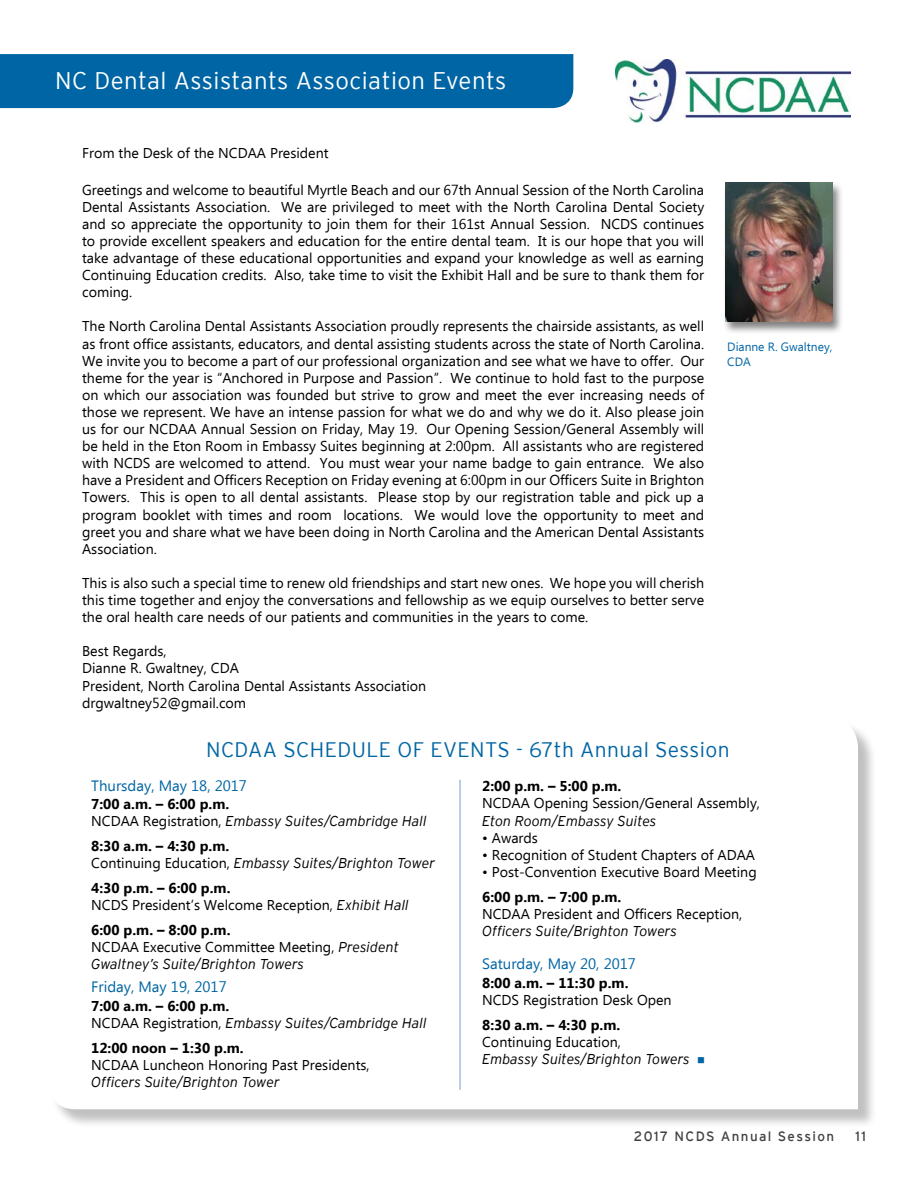
<style>
.page{position:relative;width:918px;height:1188px;background:#fff}
.page>*{position:absolute;margin:0;border:0;box-sizing:border-box;transform-origin:0 0}
.Article_Content{font:300 24px "Interstate";letter-spacing:.02em;color:#fff}
.Article_Content-2{font:300 21px "Interstate";letter-spacing:.02em;color:#0065a4}
.Article_Content-3{font:15px "Ebrima";color:#0065a4}
.Article_Content-4{font:14.25px/17.1px "Ebrima";color:#000;text-align:justify}
.Article_Content-5{font:italic 300 14.25px/17.1px "Interstate";color:#000}
.Article_Content-6{font:700 14.25px "Ebrima";color:#000}
.t1{font:13.5px "Interstate";letter-spacing:.1em;color:#414042}
.Article_Content-7{font:12px/15px "Ebrima";color:#0065a4}
.s1{font-size:15px}
.s2{font-family:"Ebrima";font-weight:400;font-style:normal}
.s3{font-family:"Interstate";font-weight:300;font-style:italic}
.s4{color:#0065a4}
</style>
<div class="page">
<div style="left:0;top:54px;width:573px;height:54px;background:#0065a4"></div>
<div style="left:723px;top:181px;width:121px;height:154px;background:#000;opacity:.5"></div>
<img style="left:726px;top:183px;width:107px;height:139px">
<div style="left:50px;top:721px;width:827px;height:408px;background:#000;opacity:.25"></div>
<svg style="left:50px;top:721px;width:808px;height:388px"></svg>
<hr style="left:460px;top:780px;width:1px;height:310px;background:#739eca">
<img style="left:616px;top:59px;width:235px;height:65px">
<p class="Article_Content" style="left:55px;top:67px;width:453px">NC Dental Assistants Association Events</p>
<p class="Article_Content-4" style="left:82px;top:145px;width:248px">From the Desk of the NCDAA President</p>
<p class="Article_Content-4" style="left:82px;top:182px;width:624px">Greetings and welcome to beautiful Myrtle Beach and our 67th Annual Session of the North Carolina Dental Assistants Association. We are privileged to meet with the North Carolina Dental Society and so appreciate the opportunity to join them for their 161st Annual Session. NCDS continues to provide excellent speakers and education for the entire dental team. It is our hope that you will take advantage of these educational opportunities and expand your knowledge as well as earning Continuing Education credits. Also, take time to visit the Exhibit Hall and be sure to thank them for coming.</p>
<p class="Article_Content-4" style="left:82px;top:319px;width:624px">The North Carolina Dental Assistants Association proudly represents the chairside assistants, as well as front office assistants, educators, and dental assisting students across the state of North Carolina.<br>We invite you to become a part of our professional organization and see what we have to offer. Our theme for the year is “Anchored in Purpose and Passion”. We continue to hold fast to the purpose on which our association was founded but strive to grow and meet the ever increasing needs of those we represent. We have an intense passion for what we do and why we do it. Also please join us for our NCDAA Annual Session on Friday, May 19. Our Opening Session/General Assembly will be held in the Eton Room in Embassy Suites beginning at 2:00pm. All assistants who are registered with NCDS are welcomed to attend. You must wear your name badge to gain entrance. We also have a President and Officers Reception on Friday evening at 6:00pm in our Officers Suite in Brighton Towers. This is open to all dental assistants. Please stop by our registration table and pick up a program booklet with times and room locations. We would love the opportunity to meet and greet you and share what we have been doing in North Carolina and the American Dental Assistants Association.</p>
<p class="Article_Content-4" style="left:82px;top:575px;width:624px">This is also such a special time to renew old friendships and start new ones. We hope you will cherish this time together and enjoy the conversations and fellowship as we equip ourselves to better serve the oral health care needs of our patients and communities in the years to come.</p>
<p class="Article_Content-4" style="left:82px;top:644px;width:86px">Best Regards,</p>
<p class="Article_Content-4" style="left:82px;top:661px;width:158px">Dianne R. Gwaltney, CDA</p>
<p class="Article_Content-4" style="left:82px;top:678px;width:346px">President, North Carolina Dental Assistants Association</p>
<p class="Article_Content-4" style="left:82px;top:695px;width:166px">drgwaltney52@gmail.com</p>
<p class="Article_Content-7" style="left:727px;top:340px;width:107px">Dianne R. Gwaltney,<br>CDA</p>
<p class="Article_Content-2" style="left:206px;top:737px;width:525px">NCDAA SCHEDULE OF EVENTS - 67th Annual Session</p>
<p class="Article_Content-3" style="left:91px;top:775px;width:157px">Thursday, May 18, 2017</p>
<p class="Article_Content-6" style="left:91px;top:794px;width:140px">7:00 a.m. <span class="s1">–</span> 6:00 p.m.</p>
<p class="Article_Content-5" style="left:91px;top:813px;width:337px"><span class="s2">NCDAA Registration,</span> Embassy Suites/Cambridge Hall</p>
<p class="Article_Content-6" style="left:91px;top:836px;width:140px">8:30 a.m. <span class="s1">–</span> 4:30 p.m.</p>
<p class="Article_Content-5" style="left:91px;top:855px;width:346px"><span class="s2">Continuing Education,</span> Embassy Suites/Brighton Tower</p>
<p class="Article_Content-6" style="left:91px;top:877px;width:141px">4:30 p.m. <span class="s1">–</span> 6:00 p.m.</p>
<p class="Article_Content-4" style="left:91px;top:897px;width:319px">NCDS President’s Welcome Reception, <span class="s3">Exhibit Hall</span></p>
<p class="Article_Content-6" style="left:91px;top:919px;width:141px">6:00 p.m. <span class="s1">–</span> 8:00 p.m.</p>
<p class="Article_Content-5" style="left:91px;top:938px;width:309px"><span class="s2">NCDAA Executive Committee Meeting,</span> President<br>Gwaltney’s Suite/Brighton Towers</p>
<p class="Article_Content-3" style="left:91px;top:976px;width:137px">Friday, May 19, 2017</p>
<p class="Article_Content-6" style="left:91px;top:995px;width:140px">7:00 a.m. <span class="s1">–</span> 6:00 p.m.</p>
<p class="Article_Content-5" style="left:91px;top:1014px;width:337px"><span class="s2">NCDAA Registration,</span> Embassy Suites/Cambridge Hall</p>
<p class="Article_Content-6" style="left:91px;top:1037px;width:154px">12:00 noon <span class="s1">–</span> 1:30 p.m.</p>
<p class="Article_Content-4" style="left:91px;top:1057px;width:280px">NCDAA Luncheon Honoring Past Presidents,</p>
<p class="Article_Content-5" style="left:91px;top:1073px;width:190px">Officers Suite/Brighton Tower</p>
<p class="Article_Content-6" style="left:482px;top:776px;width:141px">2:00 p.m. <span class="s1">–</span> 5:00 p.m.</p>
<p class="Article_Content-4" style="left:482px;top:796px;width:279px">NCDAA Opening Session/General Assembly,</p>
<p class="Article_Content-5" style="left:482px;top:812px;width:176px">Eton Room/Embassy Suites</p>
<p class="Article_Content-4" style="left:482px;top:830px;width:57px">• Awards</p>
<p class="Article_Content-4" style="left:482px;top:847px;width:274px">• Recognition of Student Chapters of ADAA</p>
<p class="Article_Content-4" style="left:482px;top:864px;width:276px">• Post-Convention Executive Board Meeting</p>
<p class="Article_Content-6" style="left:482px;top:886px;width:141px">6:00 p.m. <span class="s1">–</span> 7:00 p.m.</p>
<p class="Article_Content-4" style="left:482px;top:906px;width:262px">NCDAA President and Officers Reception,</p>
<p class="Article_Content-5" style="left:482px;top:922px;width:196px">Officers Suite/Brighton Towers</p>
<p class="Article_Content-3" style="left:482px;top:953px;width:155px">Saturday, May 20, 2017</p>
<p class="Article_Content-6" style="left:482px;top:973px;width:148px">8:00 a.m. <span class="s1">–</span> 11:30 p.m.</p>
<p class="Article_Content-4" style="left:482px;top:993px;width:191px">NCDS Registration Desk Open</p>
<p class="Article_Content-6" style="left:482px;top:1014px;width:140px">8:30 a.m. <span class="s1">–</span> 4:30 p.m.</p>
<p class="Article_Content-4" style="left:482px;top:1034px;width:140px">Continuing Education,</p>
<p class="Article_Content-5" style="left:482px;top:1051px;width:224px">Embassy Suites/Brighton Towers <span class="s4">■</span></p>
<p class="t1" style="left:634px;top:1129px;width:202px">2017 NCDS Annual Session</p>
<p class="t1" style="left:856px;top:1129px;width:12px">11</p>
</div>
